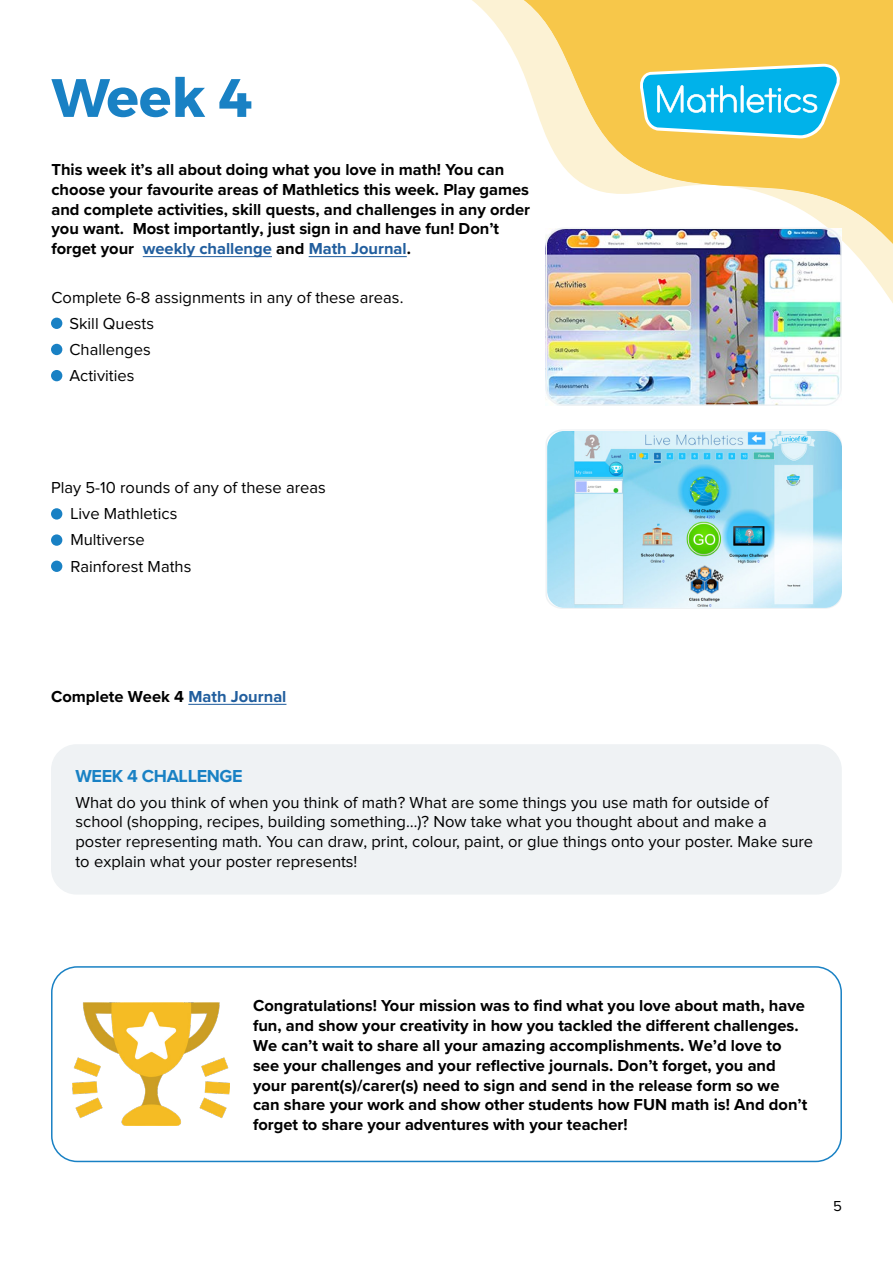
<style>
.page{position:relative;width:893px;height:1263px;background:#fff}
.page>*{position:absolute;margin:0;border:0;box-sizing:border-box;transform-origin:0 0}
.t1{font:700 54px "Montserrat";color:#1981c4}
.t2{font:700 18px "Proxima Nova";letter-spacing:-.02em;color:#1981c4}
.t3{font:700 16.5px/19.8px "Proxima Nova";color:#000}
.t4{font:16.5px/26.1px "Proxima Nova";color:#000}
.t5{font:15px "Proxima Nova";color:#000}
.s1{color:#215e9e}
</style>
<div class="page">
<svg style="left:324px;top:0;width:569px;height:303px"></svg>
<svg style="left:639px;top:64px;width:203px;height:74px;background:#58c3d3"></svg>
<div style="left:51px;top:318px;width:11px;height:11px;background:#1981c4;border-radius:50%"></div>
<div style="left:51px;top:344px;width:11px;height:11px;background:#1981c4;border-radius:50%"></div>
<div style="left:51px;top:370px;width:11px;height:11px;background:#1981c4;border-radius:50%"></div>
<img style="left:546px;top:228px;width:295px;height:175px">
<div style="left:545px;top:227px;width:297px;height:179px;border:2px solid #eff2f4;border-radius:17px"></div>
<div style="left:51px;top:508px;width:11px;height:12px;background:#1981c4;border-radius:50%"></div>
<div style="left:51px;top:534px;width:11px;height:12px;background:#1981c4;border-radius:50%"></div>
<div style="left:51px;top:561px;width:11px;height:11px;background:#1981c4;border-radius:50%"></div>
<svg style="left:546px;top:429px;width:284px;height:180px"></svg>
<div style="left:51px;top:966px;width:791px;height:196px;border:2px solid #1981c4;border-radius:26px"></div>
<img style="left:73px;top:1002px;width:157px;height:124px">
<div style="left:51px;top:744px;width:791px;height:150px;background:#eff2f4;border-radius:26px"></div>
<hr style="left:309px;top:256px;width:98px;height:1px;background:#215e9e">
<hr style="left:143px;top:256px;width:129px;height:1px;background:#215e9e">
<hr style="left:188px;top:704px;width:98px;height:1px;background:#215e9e">
<img style="left:547px;top:431px;width:295px;height:177px">
<h1 class="t1" style="left:51px;top:64px;width:202px">Week 4</h1>
<p class="t3" style="left:51px;top:159px;width:480px">This week it’s all about doing what you love in math! You can choose your favourite areas of Mathletics this week. Play games and complete activities, skill quests, and challenges in any order you want. Most importantly, just sign in and have fun! Don’t forget your <span class="s1">weekly challenge</span> and <span class="s1">Math Journal</span>.</p>
<p class="t4" style="left:51px;top:285px;width:354px">Complete 6-8 assignments in any of these areas.</p>
<p class="t4" style="left:69px;top:309px;width:86px">Skill Quests<br>Challenges<br>Activities</p>
<p class="t4" style="left:70px;top:475px;width:257px;text-indent:-19px">Play 5-10 rounds of any of these areas<br>Live Mathletics<br>Multiverse<br>Rainforest Maths</p>
<p class="t3" style="left:51px;top:686px;width:237px">Complete Week 4 <span class="s1">Math Journal</span></p>
<p class="t2" style="left:75px;top:762px;width:169px">WEEK 4 CHALLENGE</p>
<p class="t4" style="left:75px;top:793px;width:739px;line-height:19.5px">What do you think of when you think of math? What are some things you use math for outside of school (shopping, recipes, building something…)? Now take what you thought about and make a poster representing math. You can draw, print, colour, paint, or glue things onto your poster. Make sure to explain what your poster represents!</p>
<p class="t3" style="left:253px;top:995px;width:556px">Congratulations! Your mission was to find what you love about math, have fun, and show your creativity in how you tackled the different challenges.<br>We can’t wait to share all your amazing accomplishments. We’d love to see your challenges and your reflective journals. Don’t forget, you and your parent(s)/carer(s) need to sign and send in the release form so we can share your work and show other students how FUN math is! And don’t forget to share your adventures with your teacher!</p>
<p class="t5" style="left:833px;top:1198px;width:10px">5</p>
</div>
